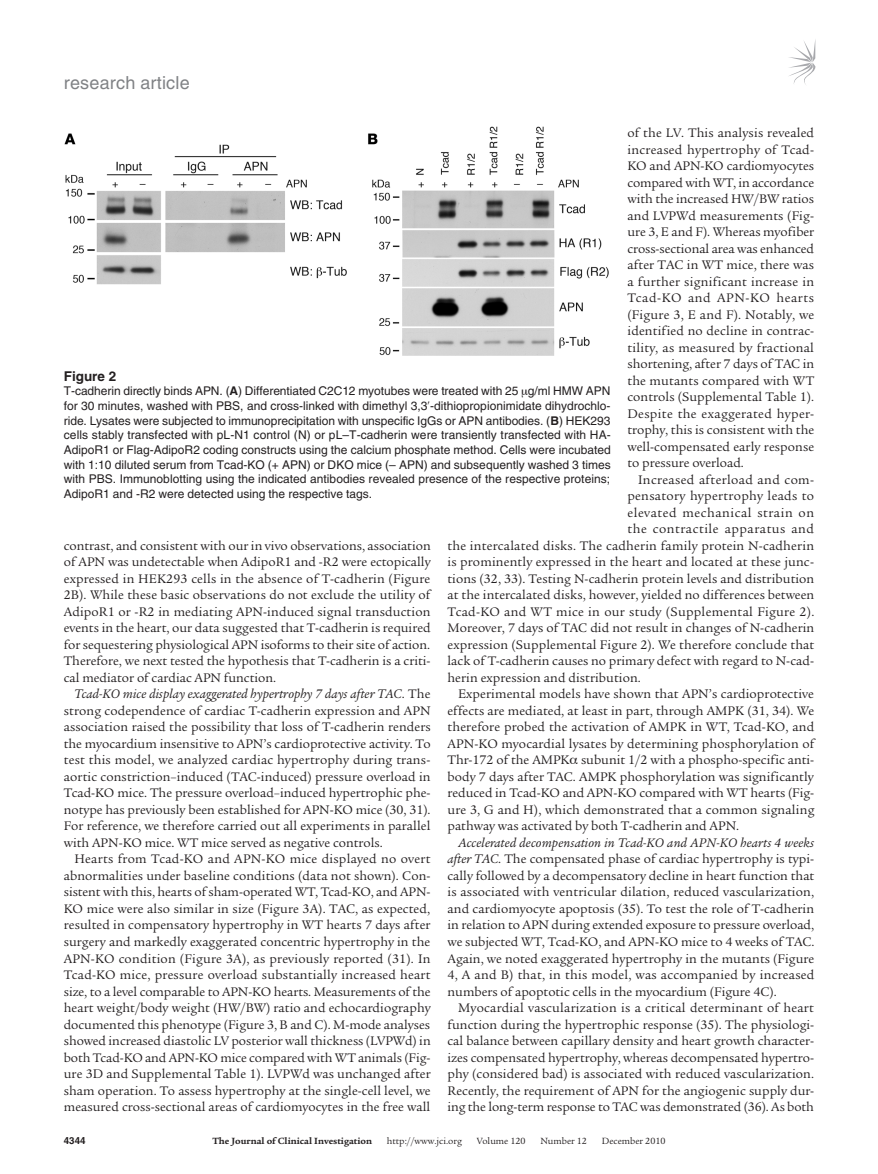
<style>
.page{position:relative;width:878px;height:1174px;background:#fff}
.page>*{position:absolute;margin:0;border:0;box-sizing:border-box;transform-origin:0 0}
.t1{font:18px "Helvetica LT Std";letter-spacing:.01em;color:#808285}
.t2{font:13.5px/16.5px "Legacy Serif Std";letter-spacing:.005em;color:#231f20;text-align:justify}
.t3{font:13.5px "Legacy Serif Std";letter-spacing:.04em;color:#231f20}
.t4{font:13.5px "Legacy Serif Std";letter-spacing:.025em;color:#231f20}
.t5{font:700 13.5px "Helvetica LT Std";color:#231f20}
.t6{font:12px/14.7px "Helvetica LT Std";color:#231f20;text-align:justify}
.t7{font:9.75px "Legacy Serif Std";color:#231f20}
.t8{font:700 9.75px "Legacy Serif Std";color:#231f20}
.t9{font:700 9.75px "Helvetica LT Std";color:#231f20}
.s1{font-style:italic}
.s2{font-weight:700}
</style>
<div class="page">
<svg style="left:789px;top:41px;width:26px;height:44px"></svg>
<img style="left:64px;top:126px;width:545px;height:230px">
<h1 class="t1" style="left:64px;top:72px;width:127px">research article</h1>
<p class="t2" style="left:627px;top:125px;width:188px">of the LV. This analysis revealed increased hypertrophy of Tcad-KO and APN-KO cardiomyocytes compared with WT, in accordance with the increased HW/BW ratios and LVPWd measurements (Fig&shy;ure 3, E and F). Whereas myofiber cross-sectional area was enhanced after TAC in WT mice, there was a further significant increase in Tcad-KO and APN-KO hearts (Figure 3, E and F). Notably, we identified no decline in contrac&shy;tility, as measured by fractional shortening, after 7 days of TAC in the mutants compared with WT controls (Supplemental Table 1).<br>Despite the exaggerated hyper&shy;trophy, this is consistent with the well-compensated early response to pressure overload.</p>
<p class="t4" style="left:638px;top:472px;width:178px">Increased afterload and com-</p>
<p class="t2" style="left:627px;top:488px;width:188px">pensatory hypertrophy leads to</p>
<p class="t3" style="left:627px;top:505px;width:188px">elevated mechanical strain on</p>
<p class="t3" style="left:627px;top:521px;width:188px">the contractile apparatus and</p>
<p class="t2" style="left:447px;top:537px;width:368px">the intercalated disks. The cadherin family protein N-cadherin</p>
<p class="t2" style="left:447px;top:554px;width:368px">is prominently expressed in the heart and located at these junc-</p>
<p class="t2" style="left:447px;top:570px;width:368px">tions (32, 33). Testing N-cadherin protein levels and distribution</p>
<p class="t2" style="left:447px;top:587px;width:368px">at the intercalated disks, however, yielded no differences between</p>
<p class="t2" style="left:447px;top:603px;width:368px">Tcad-KO and WT mice in our study (Supplemental Figure 2).</p>
<p class="t2" style="left:447px;top:620px;width:368px">Moreover, 7 days of TAC did not result in changes of N-cadherin</p>
<p class="t2" style="left:447px;top:636px;width:368px">expression (Supplemental Figure 2). We therefore conclude that</p>
<p class="t2" style="left:447px;top:653px;width:368px">lack of T-cadherin causes no primary defect with regard to N-cad-</p>
<p class="t2" style="left:447px;top:669px;width:195px">herin expression and distribution.</p>
<p class="t2" style="left:458px;top:686px;width:357px">Experimental models have shown that APN’s cardioprotective</p>
<p class="t2" style="left:447px;top:702px;width:368px">effects are mediated, at least in part, through AMPK (31, 34). We</p>
<p class="t2" style="left:447px;top:719px;width:368px">therefore probed the activation of AMPK in WT, Tcad-KO, and</p>
<p class="t2" style="left:447px;top:735px;width:368px">APN-KO myocardial lysates by determining phosphorylation of</p>
<p class="t2" style="left:447px;top:752px;width:368px">Thr-172 of the AMPK subunit 1/2 with a phospho-specific anti-</p>
<p class="t2" style="left:447px;top:768px;width:368px">body 7 days after TAC. AMPK phosphorylation was significantly</p>
<p class="t2" style="left:447px;top:785px;width:368px">reduced in Tcad-KO and APN-KO compared with WT hearts (Fig-</p>
<p class="t2" style="left:447px;top:801px;width:368px">ure 3, G and H), which demonstrated that a common signaling</p>
<p class="t2" style="left:447px;top:818px;width:293px">pathway was activated by both T-cadherin and APN.</p>
<p class="t2" style="left:447px;top:834px;width:368px;text-indent:11px"><span class="s1">Accelerated decompensation in Tcad-KO and APN-KO hearts 4 weeks after TAC</span>. The compensated phase of cardiac hypertrophy is typi&shy;cally followed by a decompensatory decline in heart function that is associated with ventricular dilation, reduced vascularization, and cardiomyocyte apoptosis (35). To test the role of T-cadherin in relation to APN during extended exposure to pressure overload, we subjected WT, Tcad-KO, and APN-KO mice to 4 weeks of TAC.<br>Again, we noted exaggerated hypertrophy in the mutants (Figure 4, A and B) that, in this model, was accompanied by increased numbers of apoptotic cells in the myocardium (Figure 4C).</p>
<p class="t2" style="left:447px;top:999px;width:368px;text-indent:11px">Myocardial vascularization is a critical determinant of heart function during the hypertrophic response (35). The physiologi&shy;cal balance between capillary density and heart growth character&shy;izes compensated hypertrophy, whereas decompensated hypertro&shy;phy (considered bad) is associated with reduced vascularization.<br>Recently, the requirement of APN for the angiogenic supply dur&shy;ing the long-term response to TAC was demonstrated (36). As both</p>
<p class="t5" style="left:64px;top:368px;width:54px">Figure 2</p>
<p class="t6" style="left:64px;top:384px;width:548px">T-cadherin directly binds APN. (<span class="s2">A</span>) Differentiated C2C12 myotubes were treated with 25 g/ml HMW APN for 30 minutes, washed with PBS, and cross-linked with dimethyl 3,3 -dithiopropionimidate dihydrochlo&shy;ride. Lysates were subjected to immunoprecipitation with unspecific IgGs or APN antibodies. (<span class="s2">B</span>) HEK293 cells stably transfected with pL-N1 control (N) or pL–T-cadherin were transiently transfected with HA-AdipoR1 or Flag-AdipoR2 coding constructs using the calcium phosphate method. Cells were incubated with 1:10 diluted serum from Tcad-KO (+ APN) or DKO mice (– APN) and subsequently washed 3 times with PBS. Immunoblotting using the indicated antibodies revealed presence of the respective proteins; AdipoR1 and -R2 were detected using the respective tags.</p>
<p class="t2" style="left:64px;top:537px;width:368px">contrast, and consistent with our in vivo observations, association of APN was undetectable when AdipoR1 and -R2 were ectopically expressed in HEK293 cells in the absence of T-cadherin (Figure 2B). While these basic observations do not exclude the utility of AdipoR1 or -R2 in mediating APN-induced signal transduction events in the heart, our data suggested that T-cadherin is required for sequestering physiological APN isoforms to their site of action.<br>Therefore, we next tested the hypothesis that T-cadherin is a criti&shy;cal mediator of cardiac APN function.</p>
<p class="t2" style="left:64px;top:686px;width:368px;text-indent:11px"><span class="s1">Tcad-KO mice display exaggerated hypertrophy 7 days after TAC</span>. The strong codependence of cardiac T-cadherin expression and APN association raised the possibility that loss of T-cadherin renders the myocardium insensitive to APN’s cardioprotective activity. To test this model, we analyzed cardiac hypertrophy during trans&shy;aortic constriction–induced (TAC-induced) pressure overload in Tcad-KO mice. The pressure overload–induced hypertrophic phe&shy;notype has previously been established for APN-KO mice (30, 31).<br>For reference, we therefore carried out all experiments in parallel with APN-KO mice. WT mice served as negative controls.</p>
<p class="t2" style="left:64px;top:851px;width:368px;text-indent:11px">Hearts from Tcad-KO and APN-KO mice displayed no overt abnormalities under baseline conditions (data not shown). Con&shy;sistent with this, hearts of sham-operated WT, Tcad-KO, and APN-KO mice were also similar in size (Figure 3A). TAC, as expected, resulted in compensatory hypertrophy in WT hearts 7 days after surgery and markedly exaggerated concentric hypertrophy in the APN-KO condition (Figure 3A), as previously reported (31). In Tcad-KO mice, pressure overload substantially increased heart size, to a level comparable to APN-KO hearts. Measurements of the heart weight/body weight (HW/BW) ratio and echocardiography documented this phenotype (Figure 3, B and C). M-mode analyses showed increased diastolic LV posterior wall thickness (LVPWd) in both Tcad-KO and APN-KO mice compared with WT animals (Fig&shy;ure 3D and Supplemental Table 1). LVPWd was unchanged after sham operation. To assess hypertrophy at the single-cell level, we measured cross-sectional areas of cardiomyocytes in the free wall</p>
<p class="t9" style="left:64px;top:1134px;width:23px">4344</p>
<p class="t8" style="left:212px;top:1135px;width:161px">The Journal of Clinical Investigation</p>
<p class="t7" style="left:387px;top:1135px;width:77px">http://www.jci.org</p>
<p class="t7" style="left:476px;top:1135px;width:50px">Volume 120</p>
<p class="t7" style="left:540px;top:1135px;width:48px">Number 12</p>
<p class="t7" style="left:601px;top:1135px;width:65px">December 2010</p>
</div>
